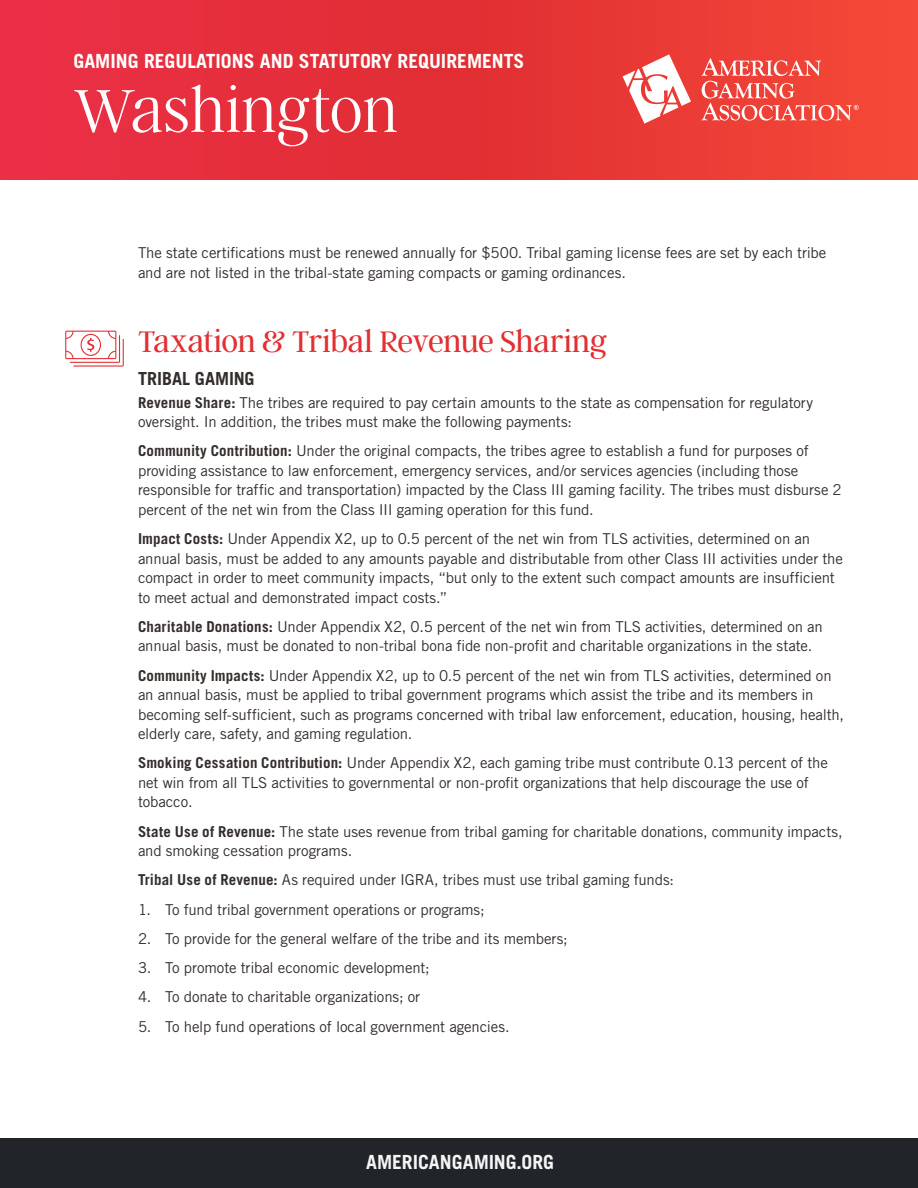
<style>
.page{position:relative;width:918px;height:1188px;background:#fff}
.page>*{position:absolute;margin:0;border:0;box-sizing:border-box;transform-origin:0 0}
.t1{font:100 67.5px "Argent CF";letter-spacing:.01em;color:#fff}
.t2{font:300 33px "Argent CF";letter-spacing:-.01em;color:#e22f32}
.t3{font:700 19.5px "Trade Gothic LT Std";color:#fff}
.t4{font:700 19.5px "Trade Gothic LT Std";color:#f4f4f4}
.t5{font:700 18px "Trade Gothic LT Std";color:#332d2b}
.t6{font:15px/19.5px "Trade Gothic LT Std";letter-spacing:-.01em;color:#332d2b}
.s1{font-weight:700}
</style>
<div class="page">
<div style="left:0;top:1138px;width:918px;height:50px;background:#212529"></div>
<div style="left:0;top:0;width:918px;height:179px;background:linear-gradient(to right,#e32841,#ed4332)"></div>
<svg style="left:623px;top:54px;width:68px;height:70px"></svg>
<svg style="left:701px;top:58px;width:158px;height:63px;background:#f16359"></svg>
<svg style="left:65px;top:331px;width:59px;height:36px"></svg>
<h3 class="t3" style="left:74px;top:50px;width:452px">GAMING REGULATIONS AND STATUTORY REQUIREMENTS</h3>
<h1 class="t1" style="left:74px;top:76px;width:326px">Washington</h1>
<p class="t6" style="left:138px;top:243px;width:690px">The state certifications must be renewed annually for $500. Tribal gaming license fees are set by each tribe and are not listed in the tribal-state gaming compacts or gaming ordinances.</p>
<h2 class="t2" style="left:138px;top:324px;width:471px">Taxation &amp; Tribal Revenue Sharing</h2>
<p class="t5" style="left:138px;top:368px;width:118px">TRIBAL GAMING</p>
<p class="t6" style="left:138px;top:392px;width:677px"><span class="s1">Revenue Share:</span> The tribes are required to pay certain amounts to the state as compensation for regulatory oversight. In addition, the tribes must make the following payments:</p>
<p class="t6" style="left:138px;top:441px;width:705px"><span class="s1">Community Contribution:</span> Under the original compacts, the tribes agree to establish a fund for purposes of providing assistance to law enforcement, emergency services, and/or services agencies (including those responsible for traffic and transportation) impacted by the Class III gaming facility. The tribes must disburse 2 percent of the net win from the Class III gaming operation for this fund.</p>
<p class="t6" style="left:138px;top:529px;width:707px"><span class="s1">Impact Costs:</span> Under Appendix X2, up to 0.5 percent of the net win from TLS activities, determined on an annual basis, must be added to any amounts payable and distributable from other Class III activities under the compact in order to meet community impacts, “but only to the extent such compact amounts are insufficient to meet actual and demonstrated impact costs.”</p>
<p class="t6" style="left:138px;top:617px;width:686px"><span class="s1">Charitable Donations:</span> Under Appendix X2, 0.5 percent of the net win from TLS activities, determined on an annual basis, must be donated to non-tribal bona fide non-profit and charitable organizations in the state.</p>
<p class="t6" style="left:138px;top:665px;width:708px"><span class="s1">Community Impacts:</span> Under Appendix X2, up to 0.5 percent of the net win from TLS activities, determined on an annual basis, must be applied to tribal government programs which assist the tribe and its members in becoming self-sufficient, such as programs concerned with tribal law enforcement, education, housing, health, elderly care, safety, and gaming regulation.</p>
<p class="t6" style="left:138px;top:753px;width:691px"><span class="s1">Smoking Cessation Contribution:</span> Under Appendix X2, each gaming tribe must contribute 0.13 percent of the net win from all TLS activities to governmental or non-profit organizations that help discourage the use of tobacco.</p>
<p class="t6" style="left:138px;top:821px;width:706px"><span class="s1">State Use of Revenue:</span> The state uses revenue from tribal gaming for charitable donations, community impacts, and smoking cessation programs.</p>
<p class="t6" style="left:138px;top:870px;width:538px"><span class="s1">Tribal Use of Revenue:</span> As required under IGRA, tribes must use tribal gaming funds:</p>
<p class="t6" style="left:138px;top:899px;width:348px">1. To fund tribal government operations or programs;</p>
<p class="t6" style="left:138px;top:929px;width:431px">2. To provide for the general welfare of the tribe and its members;</p>
<p class="t6" style="left:138px;top:958px;width:293px">3. To promote tribal economic development;</p>
<p class="t6" style="left:138px;top:987px;width:284px">4. To donate to charitable organizations; or</p>
<p class="t6" style="left:138px;top:1016px;width:373px">5. To help fund operations of local government agencies.</p>
<h3 class="t4" style="left:366px;top:1150px;width:189px">AMERICANGAMING.ORG</h3>
</div>
